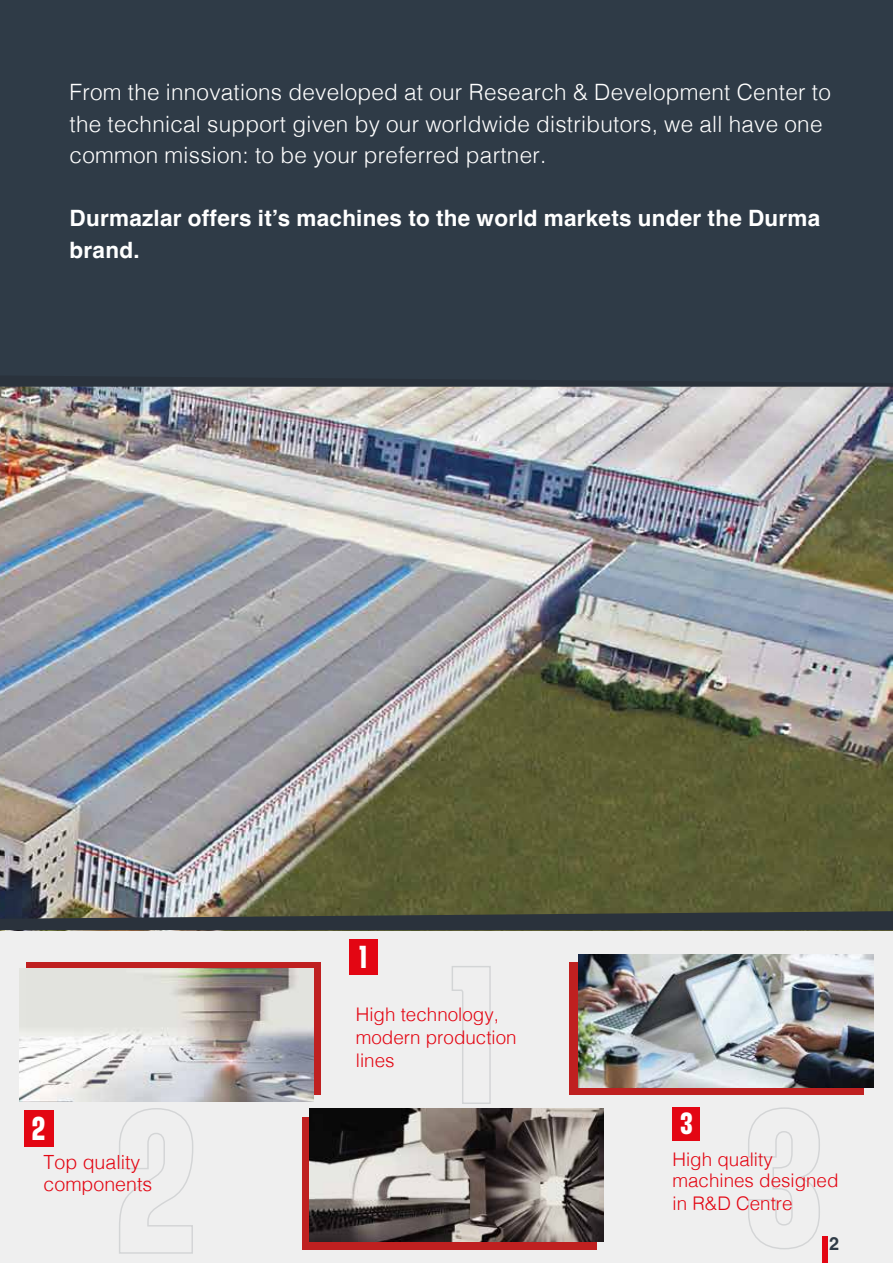
<style>
.page{position:relative;width:893px;height:1263px;background:#fff}
.page>*{position:absolute;margin:0;border:0;box-sizing:border-box;transform-origin:0 0}
.t1{font:33px "Thunder Bold LC";color:#fff}
.t2{font:31.8px "Thunder Bold LC";color:#fff}
.t3{font:30.6px "Thunder Bold LC";color:#fff}
.t4{font:300 22.5px/31.5px "Helvetica";letter-spacing:.01em;color:#fff}
.t5{font:700 22.5px/31.5px "Helvetica";letter-spacing:.01em;color:#fff}
.t6{font:300 19.5px/22.5px "Helvetica";color:#e30613}
.t7{font:300 18.75px/22.8px "Helvetica";color:#e30613}
.t8{font:700 18px "Helvetica";color:#2f3b47}
</style>
<div class="page">
<div style="left:0;top:658px;width:893px;height:605px;background:#efefef"></div>
<div style="left:0;top:0;width:893px;height:463px;background:#2f3b47"></div>
<img style="left:0;top:387px;width:893px;height:524px">
<svg style="left:0;top:376px;width:893px;height:11px"></svg>
<svg style="left:0;top:911px;width:893px;height:19px;background:#373d3f"></svg>
<div style="left:24px;top:1110px;width:29px;height:37px;background:#e30613"></div>
<div style="left:349px;top:939px;width:29px;height:35px;background:#e30613"></div>
<div style="left:672px;top:1107px;width:28px;height:34px;background:#e30613"></div>
<svg style="left:452px;top:966px;width:39px;height:138px"></svg>
<svg style="left:119px;top:1108px;width:74px;height:146px"></svg>
<svg style="left:748px;top:1107px;width:72px;height:142px"></svg>
<div style="left:26px;top:962px;width:295px;height:132px;background:#bf2020"></div>
<div style="left:302px;top:1117px;width:295px;height:132px;background:#bf2020"></div>
<div style="left:569px;top:962px;width:295px;height:132px;background:#bf2020"></div>
<img style="left:19px;top:969px;width:295px;height:132px">
<img style="left:309px;top:1109px;width:295px;height:132px">
<img style="left:578px;top:955px;width:295px;height:132px">
<div style="left:822px;top:1237px;width:6px;height:26px;background:#e30613"></div>
<p class="t4" style="left:70px;top:75px;width:763px">From the innovations developed at our Research &amp; Development Center to the technical support given by our worldwide distributors, we all have one common mission: to be your preferred partner.</p>
<p class="t5" style="left:70px;top:205px;width:752px">Durmazlar offers it’s machines to the world markets under the Durma brand.</p>
<h2 class="t2" style="left:359px;top:939px;width:9px">1</h2>
<h1 class="t1" style="left:32px;top:1110px;width:14px">2</h1>
<p class="t6" style="left:44px;top:1149px;width:110px">Top quality components</p>
<p class="t7" style="left:356px;top:1002px;width:162px">High technology, modern production lines</p>
<h3 class="t3" style="left:680px;top:1107px;width:14px">3</h3>
<p class="t7" style="left:672px;top:1146px;width:168px;line-height:22.4px">High quality machines designed in R&amp;D Centre</p>
<p class="t8" style="left:829px;top:1232px;width:12px">2</p>
</div>
